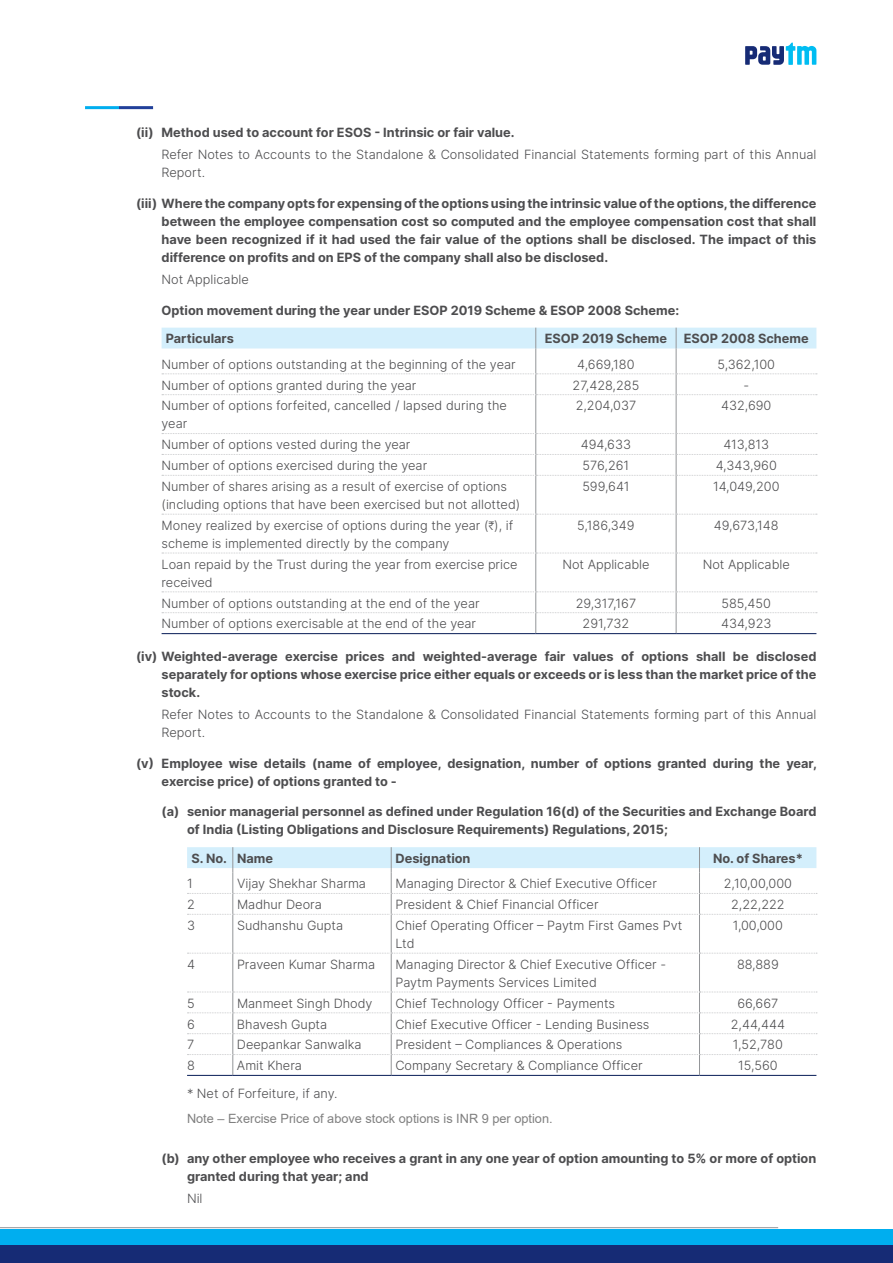
<style>
.page{position:relative;width:893px;height:1263px;background:#fff}
.page>*{position:absolute;margin:0;border:0;box-sizing:border-box;transform-origin:0 0}
.t1{font:12.75px/18px "Inter Light BETA";color:#4d4d4f}
.t2{font:700 12.75px/18px "Inter";color:#4d4d4f}
.t3{font:12.75px "Arial";color:#808080}
.s1{font-family:"ITF Rupee"}
</style>
<div class="page">
<hr style="left:535px;top:395px;width:1px;height:38px;background:#939598">
<hr style="left:676px;top:395px;width:1px;height:38px;background:#939598">
<hr style="left:535px;top:476px;width:1px;height:38px;background:#939598">
<hr style="left:676px;top:476px;width:1px;height:38px;background:#939598">
<hr style="left:535px;top:514px;width:1px;height:39px;background:#939598">
<hr style="left:676px;top:514px;width:1px;height:39px;background:#939598">
<hr style="left:535px;top:553px;width:1px;height:38px;background:#939598">
<hr style="left:676px;top:553px;width:1px;height:38px;background:#939598">
<svg style="left:162px;top:328px;width:655px;height:67px"></svg>
<svg style="left:162px;top:433px;width:655px;height:43px"></svg>
<svg style="left:162px;top:514px;width:655px;height:1px"></svg>
<svg style="left:162px;top:553px;width:655px;height:1px"></svg>
<svg style="left:162px;top:591px;width:655px;height:42px"></svg>
<hr style="left:162px;top:633px;width:374px;height:1px;background:#213468">
<hr style="left:536px;top:633px;width:140px;height:1px;background:#213468">
<hr style="left:676px;top:633px;width:140px;height:1px;background:#213468">
<hr style="left:232px;top:915px;width:1px;height:38px;background:#939598">
<hr style="left:391px;top:915px;width:1px;height:38px;background:#939598">
<hr style="left:699px;top:915px;width:1px;height:38px;background:#939598">
<hr style="left:232px;top:953px;width:1px;height:39px;background:#939598">
<hr style="left:391px;top:953px;width:1px;height:39px;background:#939598">
<hr style="left:699px;top:953px;width:1px;height:39px;background:#939598">
<svg style="left:187px;top:847px;width:630px;height:68px"></svg>
<svg style="left:187px;top:953px;width:630px;height:1px"></svg>
<svg style="left:187px;top:992px;width:630px;height:83px"></svg>
<hr style="left:187px;top:1075px;width:46px;height:1px;background:#213468">
<hr style="left:233px;top:1075px;width:158px;height:1px;background:#213468">
<hr style="left:391px;top:1075px;width:308px;height:1px;background:#213468">
<hr style="left:699px;top:1075px;width:117px;height:1px;background:#213468">
<hr style="left:0;top:1227px;width:778px;height:1px;background:#939598">
<div style="left:0;top:1229px;width:892px;height:17px;background:#00aeef"></div>
<div style="left:0;top:1246px;width:892px;height:17px;background:#162b75"></div>
<svg style="left:745px;top:43px;width:71px;height:22px"></svg>
<hr style="left:85px;top:106px;width:34px;height:3px;background:#00aeef">
<hr style="left:119px;top:106px;width:34px;height:3px;background:#21409a">
<p class="t2" style="left:136px;top:123px;width:380px">(ii) Method used to account for ESOS - Intrinsic or fair value.</p>
<p class="t1" style="left:162px;top:145px;width:656px">Refer Notes to Accounts to the Standalone &amp; Consolidated Financial Statements forming part of this Annual<br>Report.</p>
<p class="t2" style="left:162px;top:194px;width:656px;text-align:justify;text-indent:-26px">(iii) Where the company opts for expensing of the options using the intrinsic value of the options, the difference between the employee compensation cost so computed and the employee compensation cost that shall have been recognized if it had used the fair value of the options shall be disclosed. The impact of this difference on profits and on EPS of the company shall also be disclosed.</p>
<p class="t1" style="left:162px;top:270px;width:89px">Not Applicable</p>
<p class="t2" style="left:162px;top:301px;width:519px">Option movement during the year under ESOP 2019 Scheme &amp; ESOP 2008 Scheme:</p>
<p class="t2" style="left:166px;top:329px;width:70px">Particulars</p>
<p class="t2" style="left:545px;top:329px;width:124px">ESOP 2019 Scheme</p>
<p class="t2" style="left:684px;top:329px;width:126px">ESOP 2008 Scheme</p>
<p class="t1" style="left:162px;top:355px;width:356px">Number of options outstanding at the beginning of the year</p>
<p class="t1" style="left:577px;top:355px;width:59px">4,669,180</p>
<p class="t1" style="left:717px;top:355px;width:59px">5,362,100</p>
<p class="t1" style="left:162px;top:376px;width:256px">Number of options granted during the year</p>
<p class="t1" style="left:573px;top:376px;width:68px">27,428,285</p>
<p class="t1" style="left:743px;top:376px;width:7px">-</p>
<p class="t1" style="left:162px;top:397px;width:347px">Number of options forfeited, cancelled / lapsed during the year</p>
<p class="t1" style="left:576px;top:397px;width:62px">2,204,037</p>
<p class="t1" style="left:721px;top:397px;width:52px">432,690</p>
<p class="t1" style="left:162px;top:435px;width:250px">Number of options vested during the year</p>
<p class="t1" style="left:581px;top:435px;width:52px">494,633</p>
<p class="t1" style="left:723px;top:435px;width:47px">413,813</p>
<p class="t1" style="left:162px;top:456px;width:267px">Number of options exercised during the year</p>
<p class="t1" style="left:583px;top:456px;width:48px">576,261</p>
<p class="t1" style="left:716px;top:456px;width:63px">4,343,960</p>
<p class="t1" style="left:162px;top:477px;width:360px">Number of shares arising as a result of exercise of options (including options that have been exercised but not allotted)</p>
<p class="t1" style="left:582px;top:477px;width:49px">599,641</p>
<p class="t1" style="left:713px;top:477px;width:68px">14,049,200</p>
<p class="t1" style="left:162px;top:516px;width:353px">Money realized by exercise of options during the year (<span class="s1">H</span>), if scheme is implemented directly by the company</p>
<p class="t1" style="left:577px;top:516px;width:59px">5,186,349</p>
<p class="t1" style="left:714px;top:516px;width:66px">49,673,148</p>
<p class="t1" style="left:162px;top:555px;width:358px">Loan repaid by the Trust during the year from exercise price received</p>
<p class="t1" style="left:562px;top:555px;width:89px">Not Applicable</p>
<p class="t1" style="left:703px;top:555px;width:89px">Not Applicable</p>
<p class="t1" style="left:162px;top:594px;width:320px">Number of options outstanding at the end of the year</p>
<p class="t1" style="left:576px;top:594px;width:62px">29,317,167</p>
<p class="t1" style="left:721px;top:594px;width:51px">585,450</p>
<p class="t1" style="left:162px;top:615px;width:316px">Number of options exercisable at the end of the year</p>
<p class="t1" style="left:583px;top:615px;width:48px">291,732</p>
<p class="t1" style="left:721px;top:615px;width:52px">434,923</p>
<p class="t2" style="left:162px;top:647px;width:656px;text-align:justify;text-indent:-26px">(iv) Weighted-average exercise prices and weighted-average fair values of options shall be disclosed separately for options whose exercise price either equals or exceeds or is less than the market price of the stock.</p>
<p class="t1" style="left:162px;top:705px;width:656px">Refer Notes to Accounts to the Standalone &amp; Consolidated Financial Statements forming part of this Annual<br>Report.</p>
<p class="t2" style="left:162px;top:754px;width:657px;text-indent:-26px">(v) Employee wise details (name of employee, designation, number of options granted during the year, exercise price) of options granted to -</p>
<p class="t2" style="left:187px;top:802px;width:631px;text-indent:-26px">(a) senior managerial personnel as defined under Regulation 16(d) of the Securities and Exchange Board of India (Listing Obligations and Disclosure Requirements) Regulations, 2015;</p>
<p class="t2" style="left:191px;top:849px;width:83px">S. No. Name</p>
<p class="t2" style="left:395px;top:849px;width:77px">Designation</p>
<p class="t2" style="left:713px;top:849px;width:91px">No. of Shares*</p>
<p class="t1" style="left:187px;top:874px;width:7px">1</p>
<p class="t1" style="left:237px;top:874px;width:131px">Vijay Shekhar Sharma</p>
<p class="t1" style="left:395px;top:874px;width:263px">Managing Director &amp; Chief Executive Officer</p>
<p class="t1" style="left:724px;top:874px;width:70px">2,10,00,000</p>
<p class="t1" style="left:187px;top:895px;width:9px">2</p>
<p class="t1" style="left:237px;top:895px;width:86px">Madhur Deora</p>
<p class="t1" style="left:395px;top:895px;width:205px">President &amp; Chief Financial Officer</p>
<p class="t1" style="left:731px;top:895px;width:55px">2,22,222</p>
<p class="t1" style="left:187px;top:916px;width:10px">3</p>
<p class="t1" style="left:237px;top:916px;width:108px">Sudhanshu Gupta</p>
<p class="t1" style="left:395px;top:916px;width:288px">Chief Operating Officer – Paytm First Games Pvt<br>Ltd</p>
<p class="t1" style="left:733px;top:916px;width:52px">1,00,000</p>
<p class="t1" style="left:187px;top:955px;width:9px">4</p>
<p class="t1" style="left:237px;top:955px;width:140px">Praveen Kumar Sharma</p>
<p class="t1" style="left:395px;top:955px;width:272px">Managing Director &amp; Chief Executive Officer -<br>Paytm Payments Services Limited</p>
<p class="t1" style="left:737px;top:955px;width:43px">88,889</p>
<p class="t1" style="left:187px;top:994px;width:9px">5</p>
<p class="t1" style="left:237px;top:994px;width:137px">Manmeet Singh Dhody</p>
<p class="t1" style="left:395px;top:994px;width:221px">Chief Technology Officer - Payments</p>
<p class="t1" style="left:737px;top:994px;width:42px">66,667</p>
<p class="t1" style="left:187px;top:1015px;width:9px">6</p>
<p class="t1" style="left:237px;top:1015px;width:92px">Bhavesh Gupta</p>
<p class="t1" style="left:395px;top:1015px;width:256px">Chief Executive Officer - Lending Business</p>
<p class="t1" style="left:731px;top:1015px;width:56px">2,44,444</p>
<p class="t1" style="left:187px;top:1036px;width:9px">7</p>
<p class="t1" style="left:237px;top:1036px;width:126px">Deepankar Sanwalka</p>
<p class="t1" style="left:395px;top:1036px;width:229px">President – Compliances &amp; Operations</p>
<p class="t1" style="left:733px;top:1036px;width:51px">1,52,780</p>
<p class="t1" style="left:187px;top:1056px;width:9px">8</p>
<p class="t1" style="left:237px;top:1056px;width:67px">Amit Khera</p>
<p class="t1" style="left:395px;top:1056px;width:249px">Company Secretary &amp; Compliance Officer</p>
<p class="t1" style="left:738px;top:1056px;width:41px">15,560</p>
<p class="t1" style="left:187px;top:1084px;width:152px">* Net of Forfeiture, if any.</p>
<p class="t3" style="left:187px;top:1109px;width:367px">Note – Exercise Price of above stock options is INR 9 per option.</p>
<p class="t2" style="left:187px;top:1148px;width:631px;text-indent:-26px">(b) any other employee who receives a grant in any one year of option amounting to 5% or more of option granted during that year; and</p>
<p class="t1" style="left:187px;top:1189px;width:17px">Nil</p>
</div>
